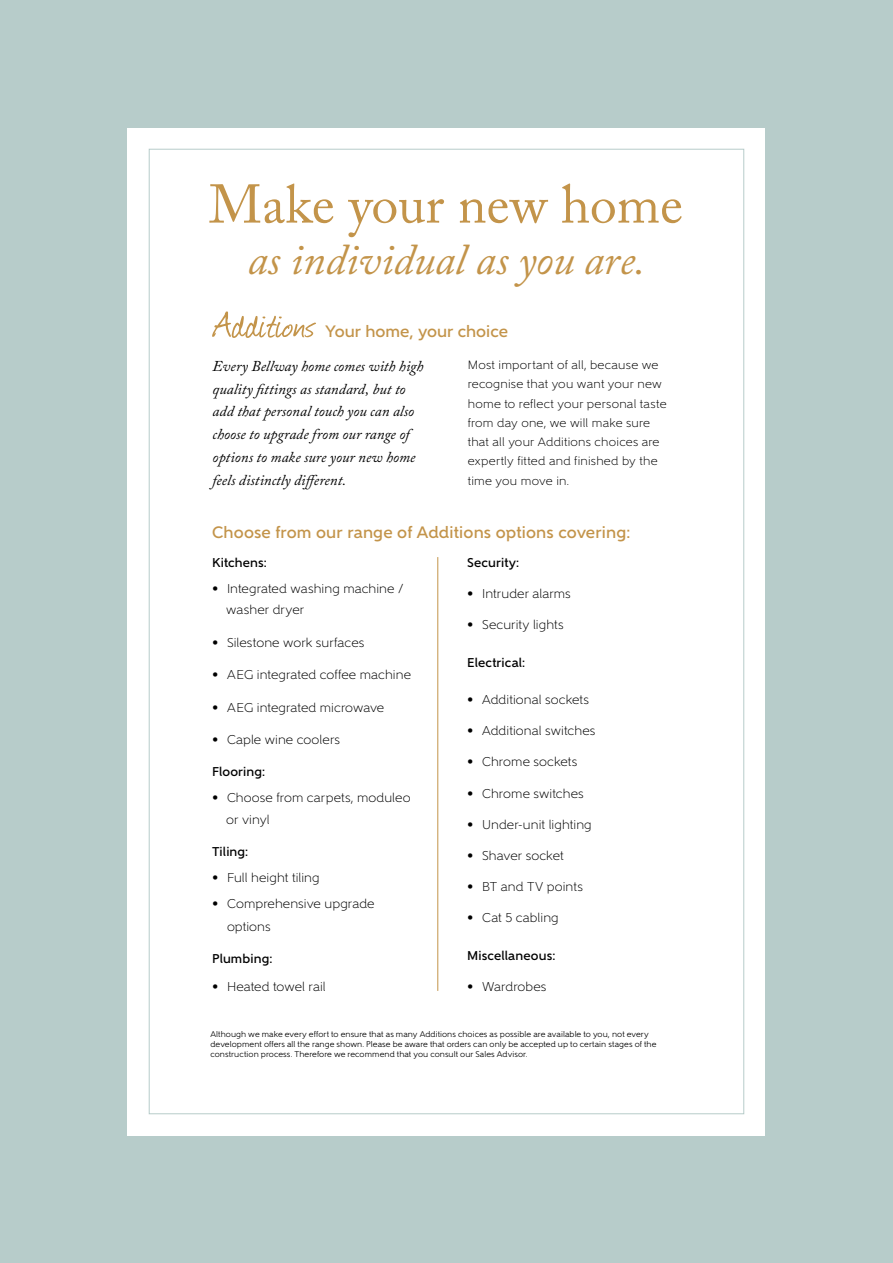
<style>
.page{position:relative;width:893px;height:1263px;background:#b7ccca}
.page>*{position:absolute;margin:0;border:0;box-sizing:border-box;transform-origin:0 0}
.t1{font:54px "Adobe Caslon Pro";color:#c3944a}
.t2{font:italic 43.5px "Adobe Caslon Pro";color:#c3944a}
.t3{font:500 16.5px "Gentleman 700";letter-spacing:.005em;color:#c3944a}
.t4{font:italic 15px/22.8px "Adobe Caslon Pro";letter-spacing:.005em;color:#000}
.t5{font:300 12.75px/22.6px "Gentleman 400";letter-spacing:.005em;color:#000}
.t6{font:500 12.75px "Gentleman 700";letter-spacing:.01em;color:#000}
.t7{font:300 12px/19.4px "Gentleman 400";letter-spacing:.02em;color:#000}
.t8{font:8.25px/9.9px "Gentleman 500";letter-spacing:.01em;color:#000}
.s1{font-family:"Gentleman 300";font-weight:200}
</style>
<div class="page">
<div style="left:128px;top:128px;width:637px;height:1007px;background:#fff"></div>
<hr style="left:438px;top:557px;width:1px;height:434px;background:#c3944a">
<svg style="left:212px;top:311px;width:104px;height:27px"></svg>
<p class="t1" style="left:209px;top:172px;width:476px">Make your new home</p>
<p class="t2" style="left:248px;top:233px;width:399px">as individual as you are.</p>
<p class="t3" style="left:325px;top:321px;width:184px">Your home, your choice</p>
<p class="t4" style="left:213px;top:354px;width:212px">Every Bellway home comes with high quality fittings as standard, but to add that personal touch you can also choose to upgrade from our range of options to make sure your new home feels distinctly different.</p>
<p class="t7" style="left:468px;top:355px;width:200px">Most important of all, because we recognise that you want your new home to reflect your personal taste from day one, we will make sure that all your Additions choices are expertly fitted and finished by the time you move in.</p>
<p class="t3" style="left:212px;top:523px;width:420px">Choose from our range of Additions options covering:</p>
<p class="t6" style="left:212px;top:554px;width:56px">Kitchens:</p>
<p class="t5" style="left:212px;top:577px;width:193px"><span class="s1">•</span> Integrated washing machine /</p>
<p class="t5" style="left:226px;top:599px;width:79px">washer dryer</p>
<p class="t5" style="left:212px;top:631px;width:154px"><span class="s1">•</span> Silestone work surfaces</p>
<p class="t5" style="left:212px;top:663px;width:200px"><span class="s1">•</span> AEG integrated coffee machine</p>
<p class="t5" style="left:212px;top:696px;width:174px"><span class="s1">•</span> AEG integrated microwave</p>
<p class="t5" style="left:212px;top:728px;width:129px"><span class="s1">•</span> Caple wine coolers</p>
<p class="t6" style="left:212px;top:764px;width:54px">Flooring:</p>
<p class="t5" style="left:212px;top:786px;width:200px"><span class="s1">•</span> Choose from carpets, moduleo</p>
<p class="t5" style="left:226px;top:808px;width:45px">or vinyl</p>
<p class="t6" style="left:212px;top:844px;width:38px">Tiling:</p>
<p class="t5" style="left:212px;top:867px;width:109px"><span class="s1">•</span> Full height tiling</p>
<p class="t5" style="left:227px;top:893px;width:149px;text-indent:-15px"><span class="s1">•</span> Comprehensive upgrade options</p>
<p class="t6" style="left:212px;top:951px;width:62px">Plumbing:</p>
<p class="t5" style="left:212px;top:975px;width:115px"><span class="s1">•</span> Heated towel rail</p>
<p class="t6" style="left:467px;top:554px;width:54px">Security:</p>
<p class="t5" style="left:467px;top:582px;width:105px"><span class="s1">•</span> Intruder alarms</p>
<p class="t5" style="left:467px;top:613px;width:98px"><span class="s1">•</span> Security lights</p>
<p class="t6" style="left:467px;top:654px;width:59px">Electrical:</p>
<p class="t5" style="left:467px;top:688px;width:123px"><span class="s1">•</span> Additional sockets</p>
<p class="t5" style="left:467px;top:719px;width:130px"><span class="s1">•</span> Additional switches</p>
<p class="t5" style="left:467px;top:751px;width:112px"><span class="s1">•</span> Chrome sockets</p>
<p class="t5" style="left:467px;top:782px;width:118px"><span class="s1">•</span> Chrome switches</p>
<p class="t5" style="left:467px;top:813px;width:126px"><span class="s1">•</span> Under-unit lighting</p>
<p class="t5" style="left:467px;top:844px;width:98px"><span class="s1">•</span> Shaver socket</p>
<p class="t5" style="left:467px;top:875px;width:117px"><span class="s1">•</span> BT and TV points</p>
<p class="t5" style="left:467px;top:906px;width:93px"><span class="s1">•</span> Cat 5 cabling</p>
<p class="t6" style="left:467px;top:948px;width:90px">Miscellaneous:</p>
<p class="t5" style="left:467px;top:975px;width:81px"><span class="s1">•</span> Wardrobes</p>
<p class="t8" style="left:210px;top:1029px;width:447px">Although we make every effort to ensure that as many Additions choices as possible are available to you, not every development offers all the range shown. Please be aware that orders can only be accepted up to certain stages of the construction process. Therefore we recommend that you consult our Sales Advisor.</p>
</div>
